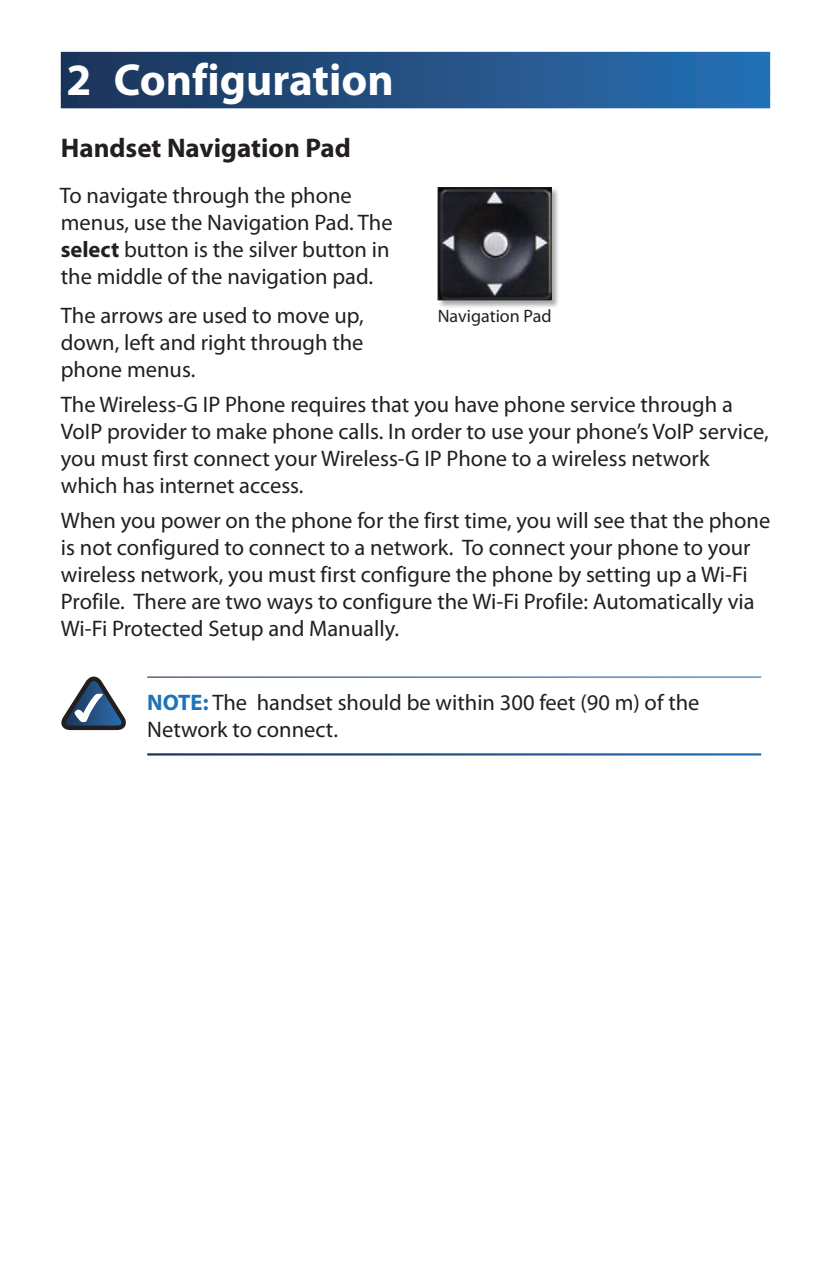
<style>
.page{position:relative;width:831px;height:1276px;background:#fff}
.page>*{position:absolute;margin:0;border:0;box-sizing:border-box;transform-origin:0 0}
.t1{font:700 45px "Myriad Pro";color:#fff}
.t2{font:700 27px "Myriad Pro";color:#231f20}
.t3{font:22.5px/27px "Myriad Pro";color:#231f20}
.t4{font:18px "Myriad Pro";color:#231f20}
.s1{font-weight:700}
.s2{font-weight:700;color:#1f72ba}
</style>
<div class="page">
<div style="left:61px;top:52px;width:709px;height:43px;background:linear-gradient(to right,#1d3357,#2870b4)"></div>
<svg style="left:61px;top:93px;width:709px;height:15px;background:#225185"></svg>
<svg style="left:61px;top:676px;width:65px;height:54px"></svg>
<div style="left:437px;top:187px;width:131px;height:130px;background:#231f20;opacity:.4"></div>
<img style="left:439px;top:189px;width:110px;height:109px">
<div style="left:437px;top:187px;width:114px;height:113px;border:1px solid #231f20"></div>
<h1 class="t1" style="left:66px;top:50px;width:329px">2 Configuration</h1>
<p class="t2" style="left:61px;top:131px;width:291px">Handset Navigation Pad</p>
<p class="t3" style="left:60px;top:181px;width:334px">To navigate through the phone menus, use the Navigation Pad. The <span class="s1">select</span> button is the silver button in the middle of the navigation pad.</p>
<p class="t3" style="left:61px;top:301px;width:304px;text-align:justify">The arrows are used to move up, down, left and right through the phone menus.</p>
<p class="t3" style="left:61px;top:390px;width:709px">The Wireless-G IP Phone requires that you have phone service through a VoIP provider to make phone calls. In order to use your phone’s VoIP service, you must first connect your Wireless-G IP Phone to a wireless network which has internet access.</p>
<p class="t3" style="left:61px;top:507px;width:710px">When you power on the phone for the first time, you will see that the phone is not configured to connect to a network. To connect your phone to your wireless network, you must first configure the phone by setting up a Wi-Fi Profile. There are two ways to configure the Wi-Fi Profile: Automatically via Wi-Fi Protected Setup and Manually.</p>
<p class="t4" style="left:437px;top:305px;width:115px">Navigation Pad</p>
<p class="t3" style="left:147px;top:689px;width:553px"><span class="s2">NOTE:</span> The handset should be within 300 feet (90 m) of the<br>Network to connect.</p>
</div>
